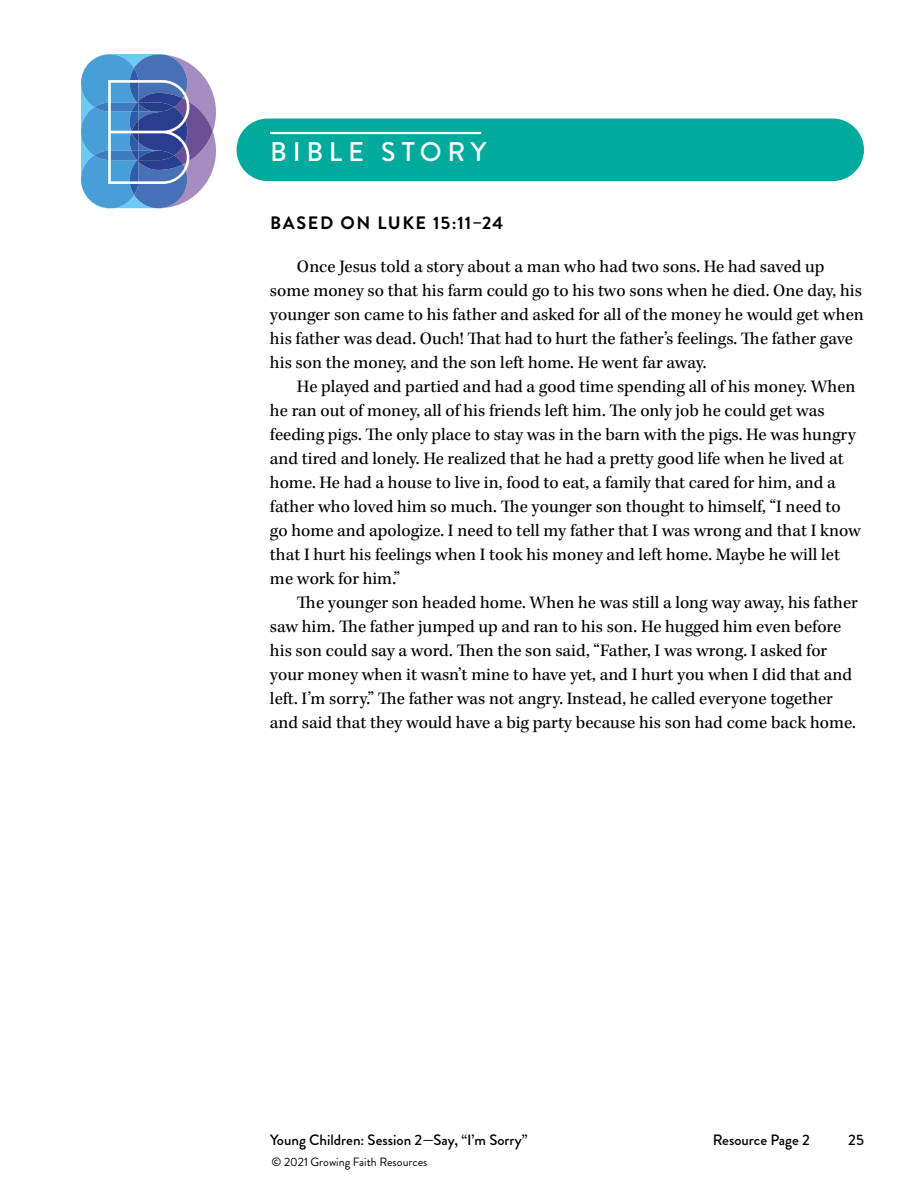
<style>
.page{position:relative;width:918px;height:1188px;background:#fff}
.page>*{position:absolute;margin:0;border:0;box-sizing:border-box;transform-origin:0 0}
.t1{font:500 27px "Brandon Grotesque";letter-spacing:.21em;color:#fff}
.t2{font:18px/24px "Kepler Std";color:#000}
.t3{font:700 18px "Brandon Grotesque";letter-spacing:.085em;color:#000}
.t4{font:500 15px "Brandon Grotesque";color:#000}
.t5{font:12px "Brandon Grotesque";color:#000}
</style>
<div class="page">
<svg style="left:81px;top:54px;width:135px;height:154px;background:#688dc5"></svg>
<div style="left:237px;top:118px;width:627px;height:63px;background:#00ab9e;border-radius:31px"></div>
<hr style="left:270px;top:132px;width:211px;height:2px;background:#fff">
<h1 class="t1" style="left:270px;top:133px;width:218px">BIBLE STORY</h1>
<p class="t3" style="left:270px;top:210px;width:235px">BASED ON LUKE 15:11–24</p>
<p class="t2" style="left:270px;top:256px;width:595px;text-indent:27px">Once Jesus told a story about a man who had two sons. He had saved up some money so that his farm could go to his two sons when he died. One day, his younger son came to his father and asked for all of the money he would get when his father was dead. Ouch! That had to hurt the father’s feelings. The father gave his son the money, and the son left home. He went far away.</p>
<p class="t2" style="left:270px;top:375px;width:592px;text-indent:27px">He played and partied and had a good time spending all of his money. When he ran out of money, all of his friends left him. The only job he could get was feeding pigs. The only place to stay was in the barn with the pigs. He was hungry and tired and lonely. He realized that he had a pretty good life when he lived at home. He had a house to live in, food to eat, a family that cared for him, and a father who loved him so much. The younger son thought to himself, “I need to go home and apologize. I need to tell my father that I was wrong and that I know that I hurt his feelings when I took his money and left home. Maybe he will let me work for him.”</p>
<p class="t2" style="left:270px;top:591px;width:590px;text-indent:27px">The younger son headed home. When he was still a long way away, his father saw him. The father jumped up and ran to his son. He hugged him even before his son could say a word. Then the son said, “Father, I was wrong. I asked for your money when it wasn’t mine to have yet, and I hurt you when I did that and left. I’m sorry.” The father was not angry. Instead, he called everyone together and said that they would have a big party because his son had come back home.</p>
<p class="t4" style="left:270px;top:1129px;width:259px">Young Children: Session 2—Say, “I’m Sorry”</p>
<p class="t4" style="left:713px;top:1129px;width:99px">Resource Page 2</p>
<p class="t4" style="left:848px;top:1129px;width:17px">25</p>
<p class="t5" style="left:272px;top:1154px;width:157px">© 2021 Growing Faith Resources</p>
</div>
